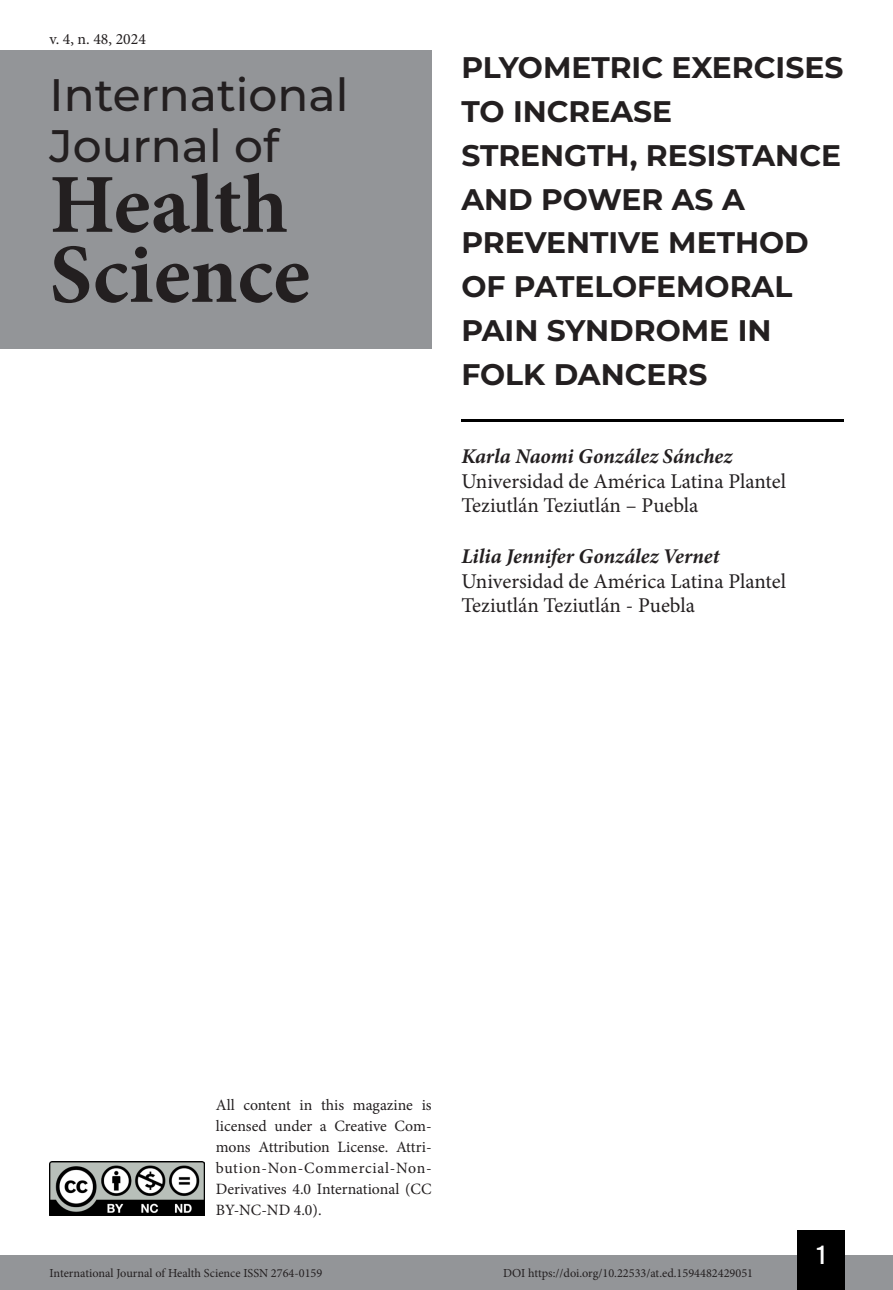
<style>
.page{position:relative;width:893px;height:1290px;background:#fff}
.page>*{position:absolute;margin:0;border:0;box-sizing:border-box;transform-origin:0 0}
.t1{font:700 84px/70px "Minion Pro";color:#231f20}
.t2{font:500 45.5px/50.8px "Montserrat";color:#231f20}
.Título_Artigo{font:700 29.75px/43.8px "Montserrat";color:#231f20}
.t3{font:26.25px "Bebas Kai";color:#fff}
.Infos_autor{font:21px/24.5px "Minion Pro";color:#231f20}
.Autor{font:italic 700 21px "Minion Pro";letter-spacing:-.005em;color:#231f20}
.t4{font:15.75px/21px "Minion Pro";color:#231f20;text-align:justify}
.t5{font:12.25px "Minion Pro";color:#231f20}
</style>
<div class="page">
<div style="left:0;top:1255px;width:893px;height:35px;background:#939598"></div>
<div style="left:797px;top:1230px;width:48px;height:60px;background:#000"></div>
<img style="left:50px;top:1161px;width:154px;height:54px">
<div style="left:0;top:50px;width:432px;height:298px;background:#939598"></div>
<hr style="left:461px;top:419px;width:382px;height:3px;background:#000">
<p class="t4" style="left:50px;top:28px;width:98px">v. 4, n. 48, 2024</p>
<h2 class="t2" style="left:50px;top:68px;width:300px">International<br>Journal of</h2>
<h1 class="t1" style="left:50px;top:169px;width:262px">Health<br>Science</h1>
<p class="Título_Artigo" style="left:461px;top:44px;width:383px">PLYOMETRIC EXERCISES<br>TO INCREASE<br>STRENGTH, RESISTANCE<br>AND POWER AS A<br>PREVENTIVE METHOD<br>OF PATELOFEMORAL<br>PAIN SYNDROME IN<br>FOLK DANCERS</p>
<p class="Autor" style="left:461px;top:442px;width:272px">Karla Naomi González Sánchez</p>
<p class="Infos_autor" style="left:461px;top:469px;width:326px">Universidad de América Latina Plantel<br>Teziutlán Teziutlán – Puebla</p>
<p class="Autor" style="left:461px;top:541px;width:260px">Lilia Jennifer González Vernet</p>
<p class="Infos_autor" style="left:461px;top:569px;width:326px">Universidad de América Latina Plantel<br>Teziutlán Teziutlán - Puebla</p>
<p class="t4" style="left:216px;top:1095px;width:217px">All content in this magazine is licensed under a Creative Com&shy;mons Attribution License. Attri&shy;bution-Non-Commercial-Non-Derivatives 4.0 International (CC BY-NC-ND 4.0).</p>
<h3 class="t3" style="left:817px;top:1241px;width:10px">1</h3>
<p class="t5" style="left:50px;top:1265px;width:274px">International Journal of Health Science ISSN 2764-0159</p>
<p class="t5" style="left:503px;top:1265px;width:252px">DOI https://doi.org/10.22533/at.ed.1594482429051</p>
</div>
